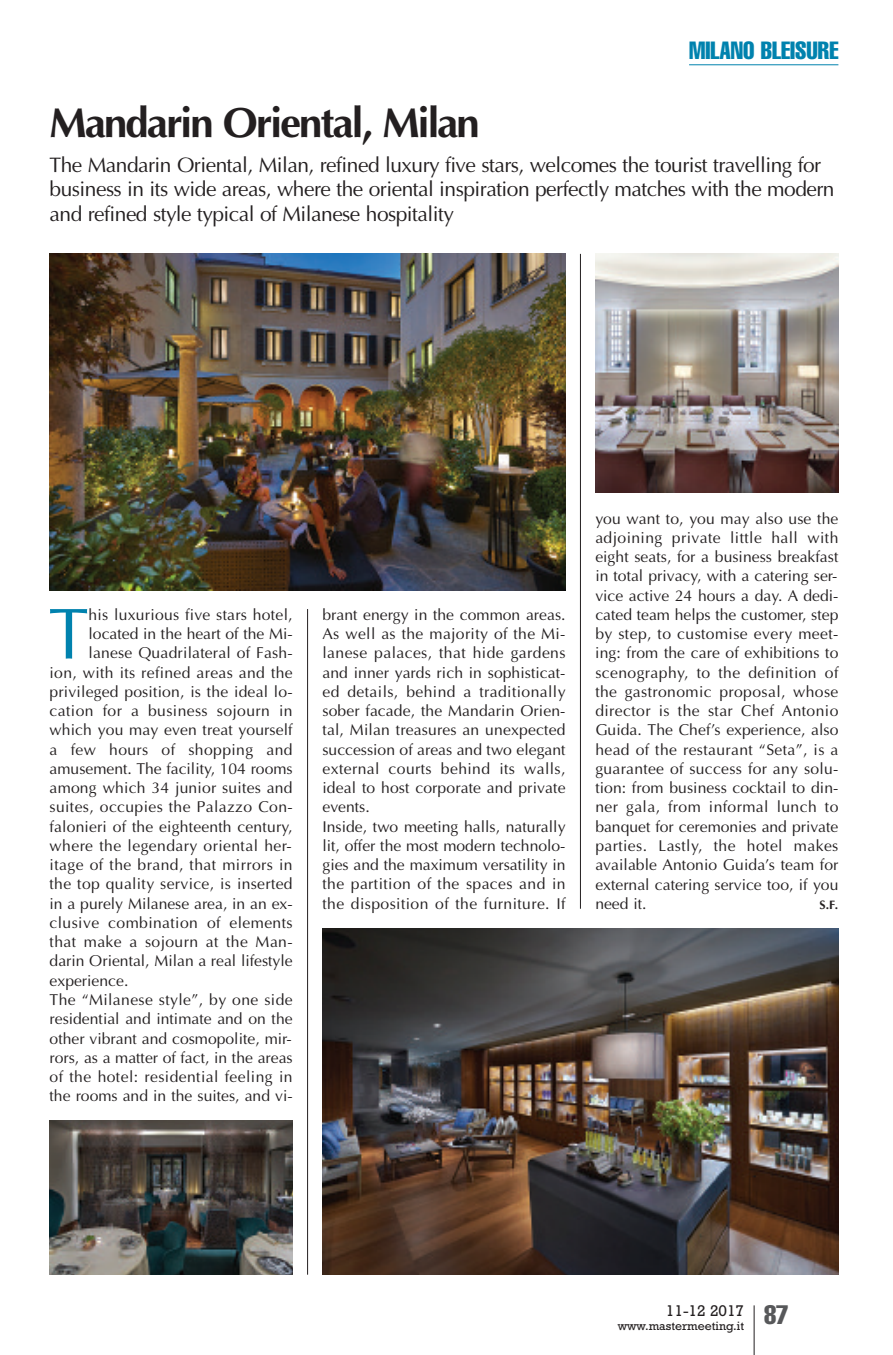
<style>
.page{position:relative;width:893px;height:1355px;background:#fff}
.page>*{position:absolute;margin:0;border:0;box-sizing:border-box;transform-origin:0 0}
.t1{font:72.27px "Optima";color:#0082ae}
.t2{font:700 42px "Optima";letter-spacing:-.045em;color:#231f20}
.t3{font:extra-condensed 24.5px "Helvetica";color:#0082ae}
.t4{font:21px/24.5px "Optima";letter-spacing:-.025em;color:#231f20}
.t5{font:15.75px/19.2px "Optima";letter-spacing:.01em;color:#231f20}
.t6{font:15.75px "Rockwell";color:#231f20}
.t7{font:12.25px "Rockwell";color:#231f20}
.t8{font:700 12.25px "Optima";color:#231f20}
</style>
<div class="page">
<hr style="left:754px;top:1305px;width:1px;height:49px;background:#231f20">
<hr style="left:307px;top:609px;width:1px;height:665px;background:#231f20">
<hr style="left:580px;top:254px;width:1px;height:654px;background:#231f20">
<hr style="left:689px;top:64px;width:149px;height:1px;background:#0082ae">
<img style="left:50px;top:254px;width:516px;height:336px">
<img style="left:322px;top:928px;width:516px;height:346px">
<img style="left:50px;top:1120px;width:243px;height:154px">
<img style="left:595px;top:254px;width:243px;height:238px">
<h3 class="t3" style="left:689px;top:42px;width:151px">MILANO BLEISURE</h3>
<h2 class="t2" style="left:50px;top:98px;width:432px">Mandarin Oriental, Milan</h2>
<p class="t4" style="left:50px;top:152px;width:786px">The Mandarin Oriental, Milan, refined luxury five stars, welcomes the tourist travelling for business in its wide areas, where the oriental inspiration perfectly matches with the modern and refined style typical of Milanese hospitality</p>
<h1 class="t1" style="left:49px;top:591px;width:42px">T</h1>
<p class="t5" style="left:89px;top:604px;width:206px">his luxurious five stars hotel,</p>
<p class="t5" style="left:89px;top:624px;width:206px">located in the heart of the Mi-</p>
<p class="t5" style="left:89px;top:643px;width:206px">lanese Quadrilateral of Fash-</p>
<p class="t5" style="left:50px;top:662px;width:245px">ion, with its refined areas and the</p>
<p class="t5" style="left:50px;top:681px;width:245px">privileged position, is the ideal lo-</p>
<p class="t5" style="left:50px;top:701px;width:245px">cation for a business sojourn in</p>
<p class="t5" style="left:50px;top:720px;width:245px">which you may even treat yourself</p>
<p class="t5" style="left:50px;top:739px;width:245px">a few hours of shopping and</p>
<p class="t5" style="left:50px;top:758px;width:245px">amusement. The facility, 104 rooms</p>
<p class="t5" style="left:50px;top:778px;width:245px">among which 34 junior suites and</p>
<p class="t5" style="left:50px;top:797px;width:245px">suites, occupies the Palazzo Con-</p>
<p class="t5" style="left:50px;top:816px;width:245px">falonieri of the eighteenth century,</p>
<p class="t5" style="left:50px;top:835px;width:244px">where the legendary oriental her-</p>
<p class="t5" style="left:50px;top:855px;width:245px">itage of the brand, that mirrors in</p>
<p class="t5" style="left:50px;top:874px;width:245px">the top quality service, is inserted</p>
<p class="t5" style="left:50px;top:893px;width:245px">in a purely Milanese area, in an ex-</p>
<p class="t5" style="left:50px;top:912px;width:245px">clusive combination of elements</p>
<p class="t5" style="left:50px;top:932px;width:245px">that make a sojourn at the Man-</p>
<p class="t5" style="left:50px;top:951px;width:245px">darin Oriental, Milan a real lifestyle</p>
<p class="t5" style="left:50px;top:970px;width:80px">experience.</p>
<p class="t5" style="left:50px;top:989px;width:245px">The “Milanese style”, by one side</p>
<p class="t5" style="left:50px;top:1009px;width:245px">residential and intimate and on the</p>
<p class="t5" style="left:50px;top:1028px;width:244px">other vibrant and cosmopolite, mir-</p>
<p class="t5" style="left:50px;top:1047px;width:245px">rors, as a matter of fact, in the areas</p>
<p class="t5" style="left:50px;top:1066px;width:245px">of the hotel: residential feeling in</p>
<p class="t5" style="left:50px;top:1086px;width:245px">the rooms and in the suites, and vi-</p>
<p class="t5" style="left:322px;top:604px;width:245px">brant energy in the common areas.<br>As well as the majority of the Mi&shy;lanese palaces, that hide gardens and inner yards rich in sophisticat&shy;ed details, behind a traditionally sober facade, the Mandarin Orien&shy;tal, Milan treasures an unexpected succession of areas and two elegant external courts behind its walls, ideal to host corporate and private events.<br>Inside, two meeting halls, naturally lit, offer the most modern technolo&shy;gies and the maximum versatility in the partition of the spaces and in the disposition of the furniture. If</p>
<p class="t5" style="left:595px;top:508px;width:245px;text-align:justify">you want to, you may also use the adjoining private little hall with eight seats, for a business breakfast in total privacy, with a catering ser&shy;vice active 24 hours a day. A dedi&shy;cated team helps the customer, step by step, to customise every meet&shy;ing: from the care of exhibitions to scenography, to the definition of the gastronomic proposal, whose director is the star Chef Antonio Guida. The Chef’s experience, also head of the restaurant “Seta”, is a guarantee of success for any solu&shy;tion: from business cocktail to din&shy;ner gala, from informal lunch to banquet for ceremonies and private parties. Lastly, the hotel makes available Antonio Guida’s team for external catering service too, if you need it.</p>
<p class="t8" style="left:819px;top:897px;width:20px">S.F.</p>
<p class="t7" style="left:618px;top:1321px;width:172px">www.mastermeeting.it <sup>87</sup></p>
<p class="t6" style="left:666px;top:1305px;width:80px">11-12 2017</p>
</div>
